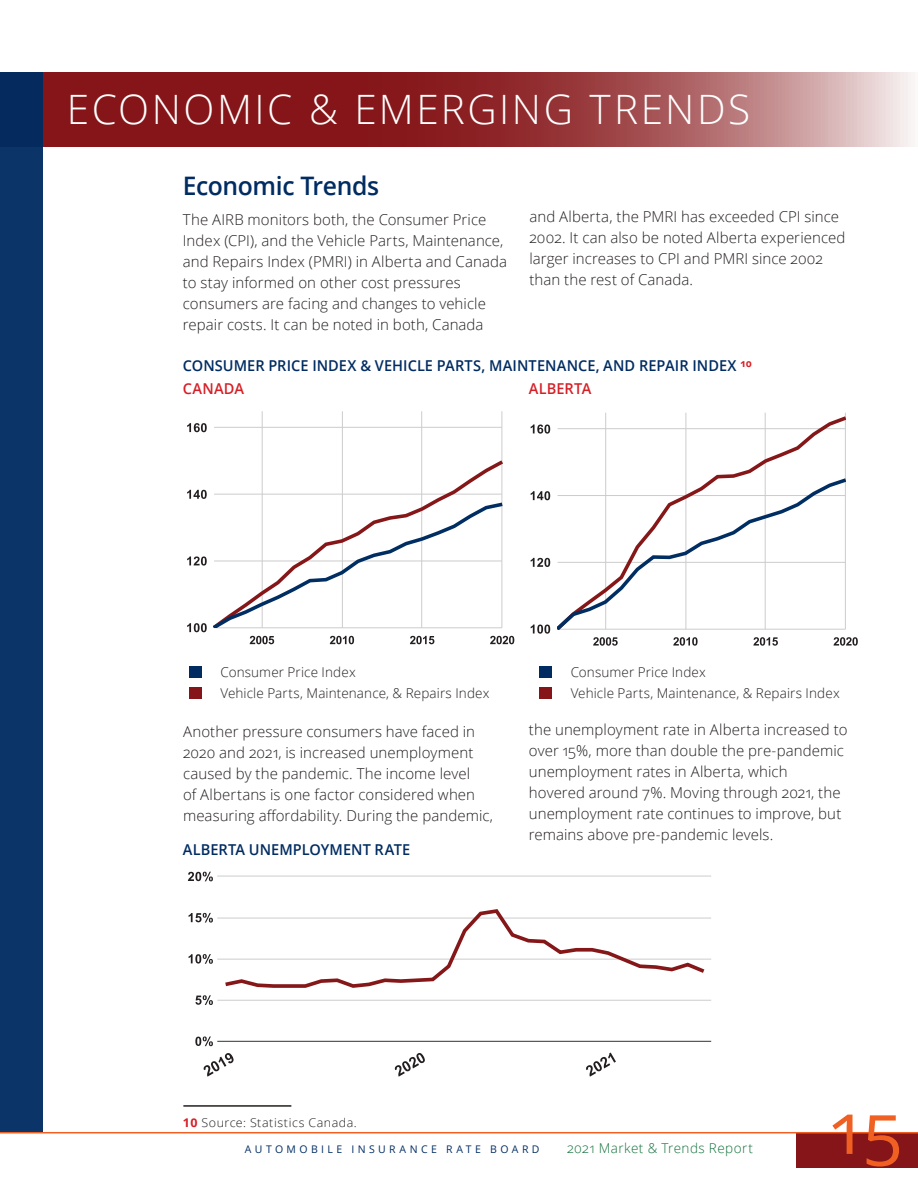
<style>
.page{position:relative;width:918px;height:1188px;background:#fff}
.page>*{position:absolute;margin:0;border:0;box-sizing:border-box;transform-origin:0 0}
.t1{font:72px "Open Sans";color:#f06022}
.top_head{font:300 40.5px "Open Sans";letter-spacing:.06em;color:#fff}
._2nd_heads{font:600 25.5px "Open Sans";letter-spacing:-.015em;color:#002c62}
.main_text_2{font:300 15px/21px "Open Sans";letter-spacing:.005em;color:#231f20}
.fin_-top_blue_head{font:600 15px "Open Sans";letter-spacing:.005em;color:#002c62}
.fin_-top_blue_head-2{font:600 15px "Open Sans";letter-spacing:.015em;color:#d62027}
.main_text_2-2{font:300 13.5px "Open Sans";letter-spacing:.01em;color:#231f20}
.t2{font:300 13.5px "Open Sans";letter-spacing:.035em;color:#13723b}
.footnote_text{font:300 12px "Open Sans";letter-spacing:.04em;color:#231f20;scale:1.04 1}
.t3{font:10.5px "Open Sans";letter-spacing:.325em;color:#002c62}
.s1{font-weight:700;color:#d62027}
</style>
<div class="page">
<hr style="left:183px;top:1105px;width:108px;height:2px;background:#231f20">
<svg style="left:43px;top:72px;width:868px;height:75px;background:#9d4346"></svg>
<div style="left:0;top:72px;width:43px;height:1061px;background:#0b3568"></div>
<div style="left:796px;top:1133px;width:122px;height:34px;background:#851518"></div>
<hr style="left:262px;top:411px;width:1px;height:217px;background:#ccc">
<hr style="left:342px;top:411px;width:1px;height:217px;background:#ccc">
<hr style="left:421px;top:411px;width:1px;height:217px;background:#ccc">
<hr style="left:501px;top:411px;width:1px;height:217px;background:#ccc">
<hr style="left:214px;top:427px;width:288px;height:1px;background:#ccc">
<svg style="left:214px;top:459px;width:288px;height:169px"></svg>
<svg style="left:187px;top:623px;width:20px;height:9px"></svg>
<svg style="left:187px;top:556px;width:20px;height:10px"></svg>
<svg style="left:187px;top:490px;width:20px;height:9px"></svg>
<svg style="left:187px;top:423px;width:20px;height:9px"></svg>
<svg style="left:250px;top:636px;width:24px;height:8px"></svg>
<svg style="left:330px;top:636px;width:24px;height:8px"></svg>
<svg style="left:410px;top:636px;width:24px;height:8px"></svg>
<svg style="left:490px;top:636px;width:24px;height:8px"></svg>
<hr style="left:558px;top:629px;width:287px;height:1px;background:#ccc">
<svg style="left:557px;top:413px;width:289px;height:63px"></svg>
<svg style="left:557px;top:476px;width:289px;height:153px"></svg>
<svg style="left:603px;top:588px;width:5px;height:5px"></svg>
<svg style="left:635px;top:544px;width:5px;height:6px"></svg>
<svg style="left:651px;top:525px;width:5px;height:5px"></svg>
<svg style="left:667px;top:502px;width:5px;height:5px"></svg>
<svg style="left:683px;top:494px;width:5px;height:6px"></svg>
<svg style="left:699px;top:486px;width:5px;height:5px"></svg>
<svg style="left:715px;top:474px;width:5px;height:5px"></svg>
<svg style="left:731px;top:473px;width:5px;height:6px"></svg>
<svg style="left:747px;top:469px;width:5px;height:5px"></svg>
<svg style="left:763px;top:458px;width:5px;height:6px"></svg>
<svg style="left:779px;top:452px;width:5px;height:5px"></svg>
<svg style="left:795px;top:445px;width:5px;height:6px"></svg>
<svg style="left:811px;top:432px;width:5px;height:5px"></svg>
<svg style="left:827px;top:421px;width:5px;height:6px"></svg>
<svg style="left:843px;top:415px;width:3px;height:6px"></svg>
<svg style="left:571px;top:611px;width:5px;height:6px"></svg>
<svg style="left:587px;top:599px;width:5px;height:13px"></svg>
<svg style="left:603px;top:599px;width:5px;height:6px"></svg>
<svg style="left:619px;top:575px;width:5px;height:16px"></svg>
<svg style="left:635px;top:567px;width:5px;height:5px"></svg>
<svg style="left:651px;top:554px;width:5px;height:6px"></svg>
<svg style="left:667px;top:555px;width:5px;height:5px"></svg>
<svg style="left:683px;top:551px;width:5px;height:5px"></svg>
<svg style="left:699px;top:541px;width:5px;height:5px"></svg>
<svg style="left:715px;top:536px;width:5px;height:5px"></svg>
<svg style="left:731px;top:530px;width:5px;height:5px"></svg>
<svg style="left:747px;top:519px;width:5px;height:5px"></svg>
<svg style="left:763px;top:514px;width:5px;height:5px"></svg>
<svg style="left:779px;top:509px;width:5px;height:5px"></svg>
<svg style="left:795px;top:502px;width:5px;height:5px"></svg>
<svg style="left:811px;top:491px;width:5px;height:5px"></svg>
<svg style="left:827px;top:483px;width:5px;height:5px"></svg>
<svg style="left:843px;top:477px;width:3px;height:6px"></svg>
<svg style="left:531px;top:625px;width:19px;height:9px"></svg>
<svg style="left:531px;top:558px;width:19px;height:9px"></svg>
<svg style="left:531px;top:491px;width:19px;height:9px"></svg>
<svg style="left:531px;top:425px;width:19px;height:9px"></svg>
<svg style="left:593px;top:637px;width:25px;height:9px"></svg>
<svg style="left:673px;top:637px;width:25px;height:9px"></svg>
<svg style="left:753px;top:637px;width:25px;height:9px"></svg>
<svg style="left:834px;top:637px;width:24px;height:9px"></svg>
<div style="left:190px;top:688px;width:12px;height:11px;background:#851518"></div>
<div style="left:190px;top:666px;width:12px;height:11px;background:#002c62"></div>
<div style="left:540px;top:688px;width:12px;height:11px;background:#851518"></div>
<div style="left:540px;top:666px;width:12px;height:11px;background:#002c62"></div>
<hr style="left:217px;top:1041px;width:494px;height:1px;background:#333">
<hr style="left:217px;top:1000px;width:494px;height:1px;background:#ccc">
<hr style="left:217px;top:959px;width:494px;height:1px;background:#ccc">
<hr style="left:217px;top:918px;width:494px;height:1px;background:#ccc">
<hr style="left:217px;top:876px;width:494px;height:1px;background:#ccc">
<svg style="left:221px;top:909px;width:487px;height:79px"></svg>
<svg style="left:195px;top:1037px;width:18px;height:9px"></svg>
<svg style="left:195px;top:995px;width:18px;height:10px"></svg>
<svg style="left:189px;top:954px;width:24px;height:10px"></svg>
<svg style="left:189px;top:913px;width:24px;height:10px"></svg>
<svg style="left:188px;top:872px;width:25px;height:9px"></svg>
<svg style="left:204px;top:1053px;width:30px;height:24px"></svg>
<svg style="left:395px;top:1053px;width:30px;height:24px"></svg>
<svg style="left:586px;top:1053px;width:30px;height:24px"></svg>
<hr style="left:0;top:1132px;width:918px;height:1px;background:#f06022">
<p class="top_head" style="left:67px;top:81px;width:685px">ECONOMIC &amp; EMERGING TRENDS</p>
<p class="_2nd_heads" style="left:183px;top:168px;width:198px">Economic Trends</p>
<p class="main_text_2" style="left:183px;top:208px;width:326px">The AIRB monitors both, the Consumer Price Index (CPI), and the Vehicle Parts, Maintenance, and Repairs Index (PMRI) in Alberta and Canada to stay informed on other cost pressures consumers are facing and changes to vehicle repair costs. It can be noted in both, Canada</p>
<p class="main_text_2" style="left:529px;top:205px;width:317px">and Alberta, the PMRI has exceeded CPI since 2002. It can also be noted Alberta experienced larger increases to CPI and PMRI since 2002 than the rest of Canada.</p>
<p class="fin_-top_blue_head" style="left:183px;top:356px;width:571px">CONSUMER PRICE INDEX &amp; VEHICLE PARTS, MAINTENANCE, AND REPAIR INDEX <sup>10</sup></p>
<p class="fin_-top_blue_head-2" style="left:183px;top:378px;width:63px">CANADA</p>
<p class="fin_-top_blue_head-2" style="left:529px;top:378px;width:64px">ALBERTA</p>
<p class="main_text_2-2" style="left:220px;top:663px;width:137px">Consumer Price Index</p>
<p class="main_text_2-2" style="left:571px;top:663px;width:137px">Consumer Price Index</p>
<p class="main_text_2-2" style="left:220px;top:684px;width:271px">Vehicle Parts, Maintenance, &amp; Repairs Index</p>
<p class="main_text_2-2" style="left:571px;top:684px;width:271px">Vehicle Parts, Maintenance, &amp; Repairs Index</p>
<p class="main_text_2" style="left:183px;top:720px;width:311px">Another pressure consumers have faced in 2020 and 2021, is increased unemployment caused by the pandemic. The income level<br>of Albertans is one factor considered when measuring affordability. During the pandemic,</p>
<p class="fin_-top_blue_head" style="left:183px;top:839px;width:229px">ALBERTA UNEMPLOYMENT RATE</p>
<p class="main_text_2" style="left:529px;top:719px;width:320px">the unemployment rate in Alberta increased to over 15%, more than double the pre-pandemic unemployment rates in Alberta, which<br>hovered around 7%. Moving through 2021, the unemployment rate continues to improve, but remains above pre-pandemic levels.</p>
<p class="footnote_text" style="left:183px;top:1115px;width:169px"><span class="s1">10</span> Source: Statistics Canada.</p>
<p class="t3" style="left:245px;top:1142px;width:296px">AUTOMOBILE INSURANCE RATE BOARD</p>
<p class="t2" style="left:567px;top:1139px;width:188px">2021 Market &amp; Trends Report</p>
<h1 class="t1" style="left:831px;top:1078px;width:73px">15</h1>
</div>
